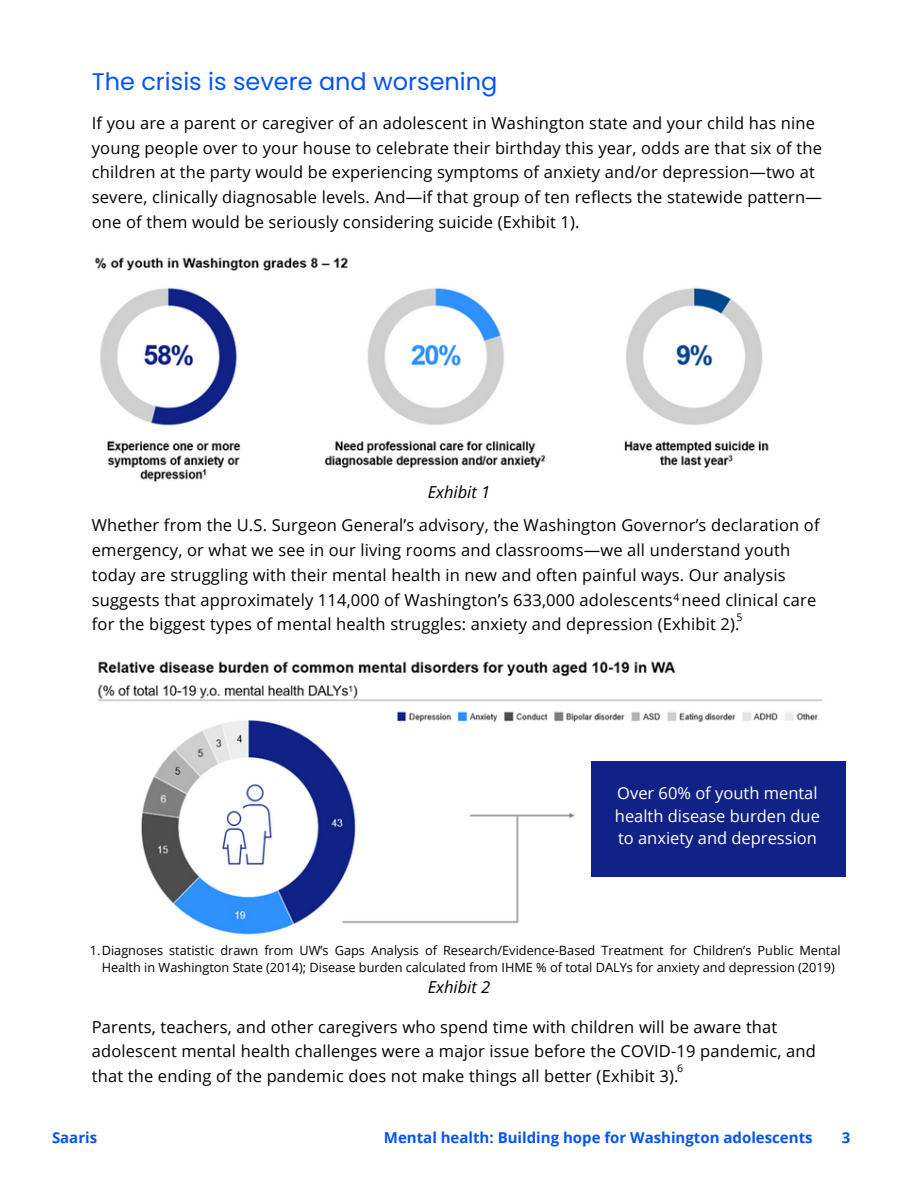
<style>
.page{position:relative;width:918px;height:1188px;background:#fff}
.page>*{position:absolute;margin:0;border:0;box-sizing:border-box;transform-origin:0 0}
.t1{font:24px "Poppins";color:#0554f2}
.t2{font:16.5px/24.8px "Open Sans";letter-spacing:.01em;color:#000001}
.t3{font:16.5px/22.5px "Open Sans";color:#fff}
.t4{font:italic 16.5px "Open Sans";color:#000}
.t5{font:700 15px "Open Sans";color:#0554f2}
.t6{font:12.75px/17px "Open Sans";color:#000;text-align:center}
.t7{font:10.5px "Open Sans";color:#000001}
</style>
<div class="page">
<img style="left:97px;top:661px;width:729px;height:274px">
<img style="left:94px;top:257px;width:675px;height:225px">
<div style="left:351px;top:250px;width:276px;height:26px;background:#fff"></div>
<div style="left:591px;top:761px;width:255px;height:115px;background:#102285"></div>
<p class="t1" style="left:92px;top:65px;width:407px">The crisis is severe and worsening</p>
<p class="t2" style="left:92px;top:110px;width:732px">If you are a parent or caregiver of an adolescent in Washington state and your child has nine young people over to your house to celebrate their birthday this year, odds are that six of the children at the party would be experiencing symptoms of anxiety and/or depression—two at severe, clinically diagnosable levels. And—if that group of ten reflects the statewide pattern— one of them would be seriously considering suicide (Exhibit 1).</p>
<p class="t4" style="left:428px;top:481px;width:64px">Exhibit 1</p>
<p class="t2" style="left:92px;top:513px;width:729px">Whether from the U.S. Surgeon General’s advisory, the Washington Governor’s declaration of emergency, or what we see in our living rooms and classrooms—we all understand youth today are struggling with their mental health in new and often painful ways. Our analysis suggests that approximately 114,000 of Washington’s 633,000 adolescents need clinical care for the biggest types of mental health struggles: anxiety and depression (Exhibit 2).</p>
<p class="t7" style="left:673px;top:590px;width:7px">4</p>
<p class="t7" style="left:737px;top:610px;width:7px">5</p>
<p class="t3" style="left:615px;top:781px;width:207px">Over 60% of youth mental health disease burden due to anxiety and depression</p>
<p class="t6" style="left:90px;top:941px;width:752px">1.Diagnoses statistic drawn from UW’s Gaps Analysis of Research/Evidence-Based Treatment for Children’s Public Mental<br>Health in Washington State (2014); Disease burden calculated from IHME % of total DALYs for anxiety and depression (2019)</p>
<p class="t4" style="left:428px;top:975px;width:64px">Exhibit 2</p>
<p class="t2" style="left:92px;top:1014px;width:726px">Parents, teachers, and other caregivers who spend time with children will be aware that adolescent mental health challenges were a major issue before the COVID-19 pandemic, and that the ending of the pandemic does not make things all better (Exhibit 3).</p>
<p class="t7" style="left:677px;top:1060px;width:7px">6</p>
<p class="t5" style="left:52px;top:1127px;width:47px">Saaris</p>
<p class="t5" style="left:384px;top:1127px;width:430px">Mental health: Building hope for Washington adolescents</p>
<p class="t5" style="left:842px;top:1127px;width:10px">3</p>
</div>
